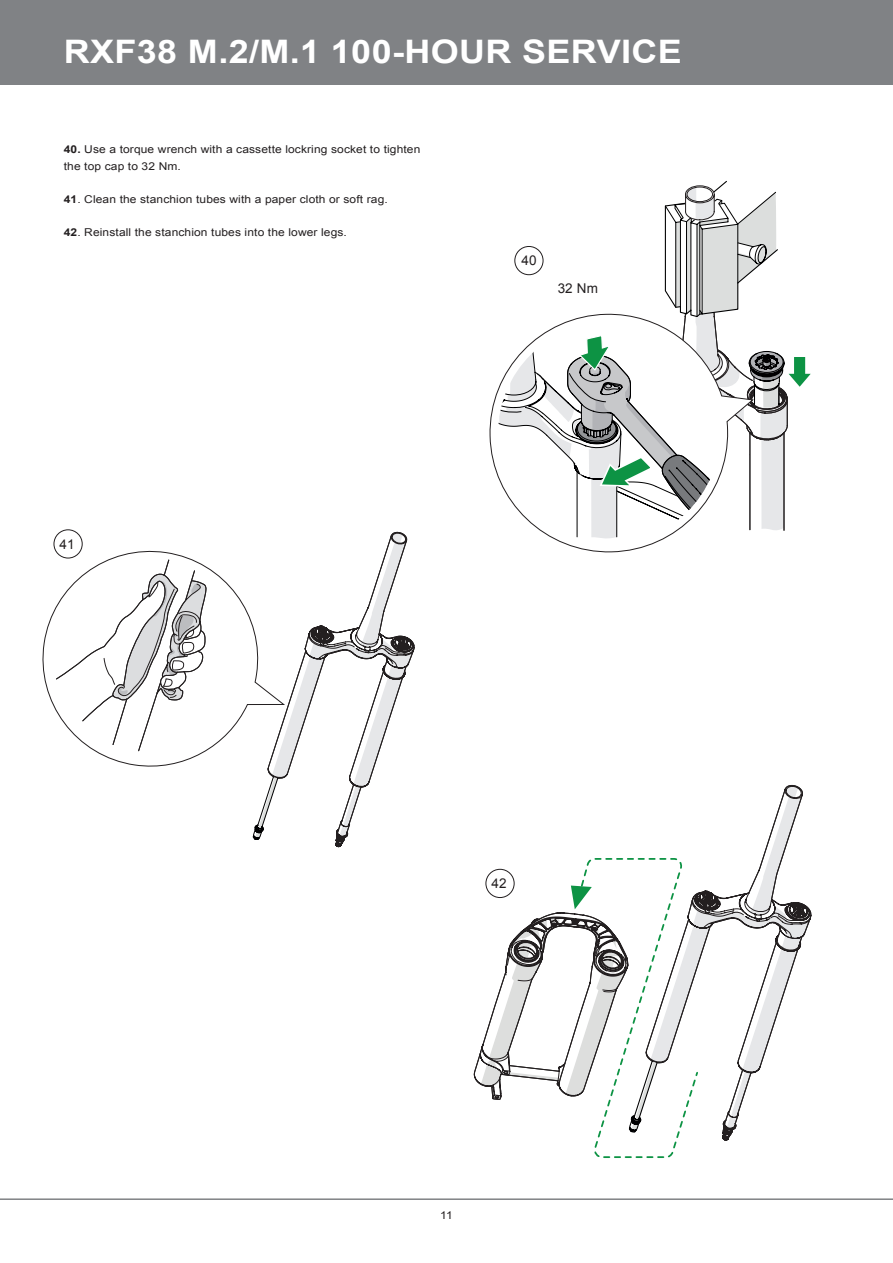
<style>
.page{position:relative;width:893px;height:1263px;background:#fff}
.page>*{position:absolute;margin:0;border:0;box-sizing:border-box;transform-origin:0 0}
.t1{font:700 32.4px "Arial";letter-spacing:.01em;color:#fff;scale:1.11 1}
.t2{font:13.5px "Arial";letter-spacing:.01em;color:#231f20}
.t3{font:10.8px/16.5px "Arial";letter-spacing:.01em;color:#231f20;scale:1.11 1}
.s1{font-weight:700}
</style>
<div class="page">
<div style="left:0;top:0;width:893px;height:85px;background:#808285"></div>
<hr style="left:0;top:1198px;width:893px;height:2px;background:#808285">
<svg style="left:474px;top:787px;width:337px;height:371px"></svg>
<svg style="left:490px;top:389px;width:163px;height:163px"></svg>
<svg style="left:498px;top:181px;width:313px;height:363px"></svg>
<svg style="left:252px;top:533px;width:162px;height:314px"></svg>
<svg style="left:43px;top:544px;width:243px;height:228px"></svg>
<svg style="left:55px;top:559px;width:152px;height:193px"></svg>
<div style="left:54px;top:530px;width:28px;height:28px;background:#fff;border-radius:50%"></div>
<div style="left:54px;top:529px;width:29px;height:29px;border:1px solid #231f20;border-radius:50%"></div>
<div style="left:486px;top:869px;width:28px;height:28px;background:#fff;border-radius:50%"></div>
<div style="left:486px;top:869px;width:28px;height:29px;border:1px solid #231f20;border-radius:50%"></div>
<div style="left:515px;top:246px;width:28px;height:29px;background:#fff;border-radius:50%"></div>
<div style="left:514px;top:246px;width:29px;height:29px;border:1px solid #231f20;border-radius:50%"></div>
<h1 class="t1" style="left:64px;top:30px;width:558px">RXF38 M.2/M.1 100-HOUR SERVICE</h1>
<p class="t3" style="left:64px;top:141px;width:323px"><span class="s1">40.</span> Use a torque wrench with a cassette lockring socket to tighten the top cap to 32 Nm.</p>
<p class="t3" style="left:64px;top:191px;width:293px"><span class="s1">41</span>. Clean the stanchion tubes with a paper cloth or soft rag.</p>
<p class="t3" style="left:64px;top:224px;width:257px"><span class="s1">42</span>. Reinstall the stanchion tubes into the lower legs.</p>
<p class="t2" style="left:59px;top:535px;width:17px">41</p>
<p class="t2" style="left:521px;top:252px;width:17px">40</p>
<p class="t2" style="left:558px;top:279px;width:42px">32 Nm</p>
<p class="t2" style="left:491px;top:874px;width:17px">42</p>
<p class="t3" style="left:440px;top:1206px;width:13px">11</p>
</div>
